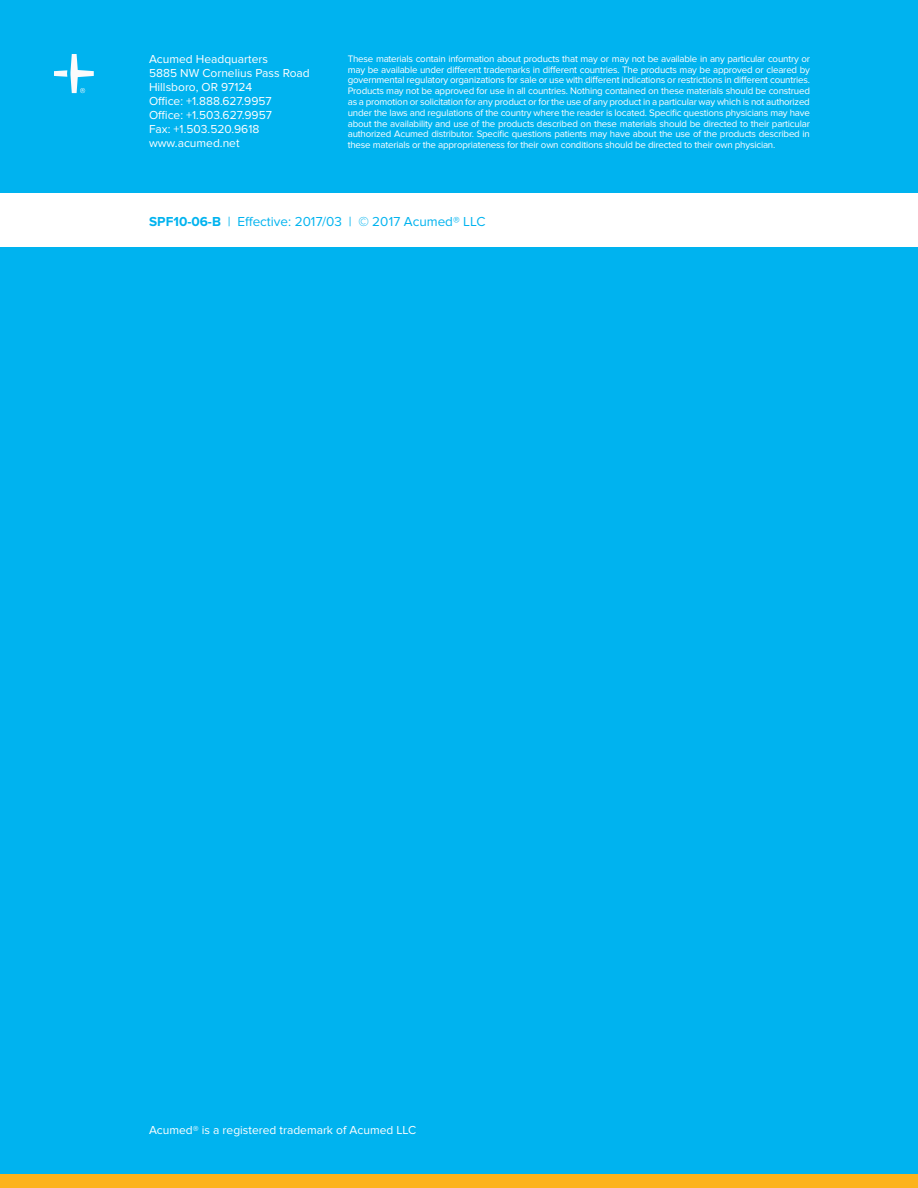
<style>
.page{position:relative;width:918px;height:1188px;background:#fff}
.page>*{position:absolute;margin:0;border:0;box-sizing:border-box;transform-origin:0 0}
.t1{font:13.5px "Proxima Nova";color:#00b3ef}
.t2{font:12px/14px "Proxima Nova";color:#fff}
.t3{font:9.75px/10.8px "Proxima Nova";letter-spacing:-.02em;color:#fff;text-align:justify}
.s1{font-weight:700}
</style>
<div class="page">
<div style="left:0;top:0;width:918px;height:193px;background:#00b3ef"></div>
<div style="left:0;top:247px;width:918px;height:941px;background:#00b3ef"></div>
<div style="left:0;top:1174px;width:918px;height:14px;background:#fcb31c"></div>
<svg style="left:54px;top:54px;width:40px;height:39px"></svg>
<p class="t2" style="left:149px;top:53px;width:162px">Acumed Headquarters<br>5885 NW Cornelius Pass Road<br>Hillsboro, OR 97124<br>Office: +1.888.627.9957<br>Office: +1.503.627.9957<br>Fax: +1.503.520.9618 www.acumed.net</p>
<p class="t3" style="left:348px;top:53px;width:464px">These materials contain information about products that may or may not be available in any particular country or may be available under different trademarks in different countries. The products may be approved or cleared by governmental regulatory organizations for sale or use with different indications or restrictions in different countries.<br>Products may not be approved for use in all countries. Nothing contained on these materials should be construed as a promotion or solicitation for any product or for the use of any product in a particular way which is not authorized under the laws and regulations of the country where the reader is located. Specific questions physicians may have about the availability and use of the products described on these materials should be directed to their particular authorized Acumed distributor. Specific questions patients may have about the use of the products described in these materials or the appropriateness for their own conditions should be directed to their own physician.</p>
<h1 class="t1" style="left:149px;top:214px;width:338px"><span class="s1">SPF10-06-B</span> | Effective: 2017/03 | © 2017 Acumed® LLC</h1>
<p class="t2" style="left:149px;top:1123px;width:269px">Acumed® is a registered trademark of Acumed LLC</p>
</div>
